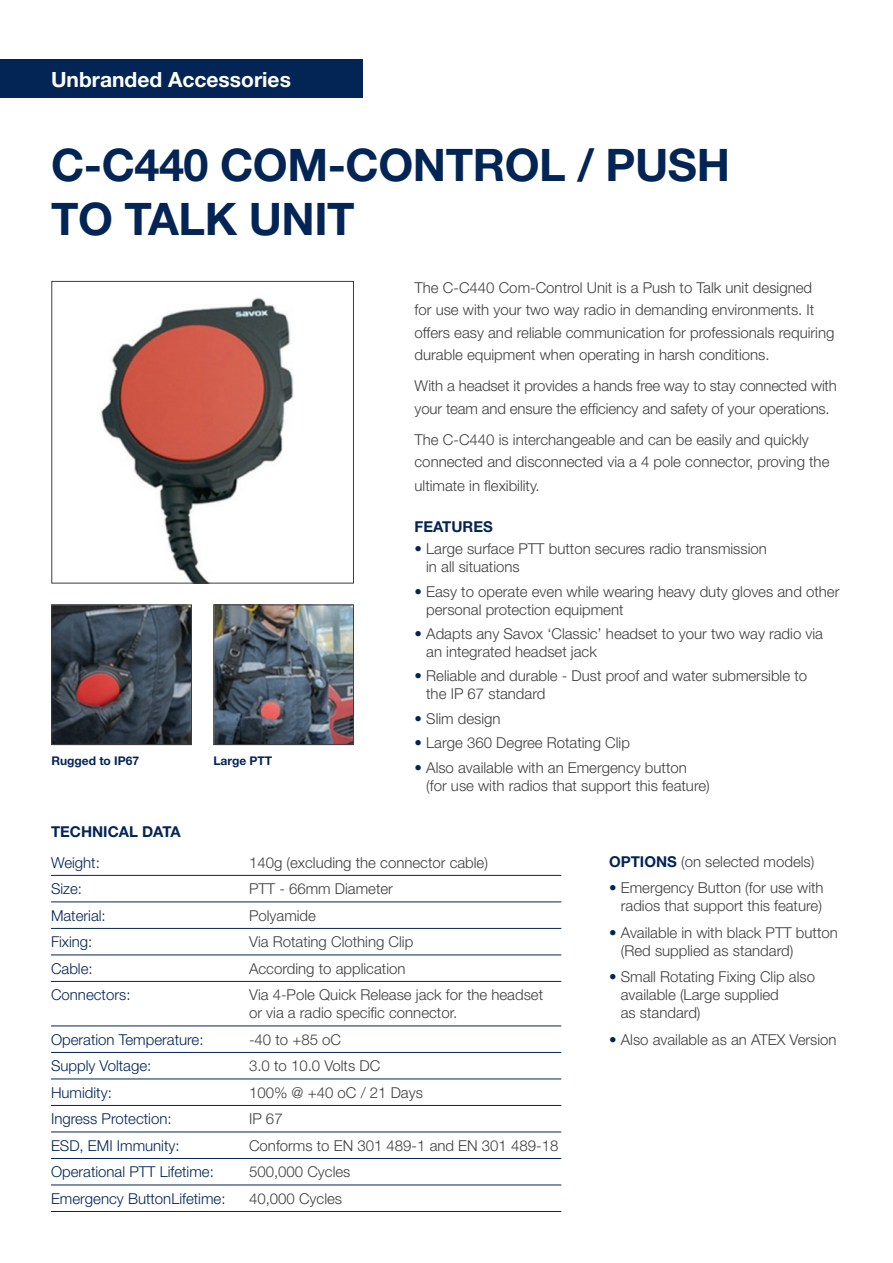
<style>
.page{position:relative;width:893px;height:1263px;background:#fff}
.page>*{position:absolute;margin:0;border:0;box-sizing:border-box;transform-origin:0 0}
.t1{font:700 44.85px/53.8px "Helvetica Neue";letter-spacing:-.01em;color:#032555}
.t2{font:700 21px "Helvetica Neue";color:#fff}
.t3{font:300 15px/18px "Helvetica Neue";color:#3e3e3f}
.t4{font:300 15px "Helvetica Neue";color:#032555}
.t5{font:700 15px "Helvetica Neue";color:#032555}
.t6{font:700 12px "Helvetica Neue";color:#032555}
.s1{color:#032555}
.s2{font-weight:700;color:#032555}
</style>
<div class="page">
<div style="left:0;top:60px;width:362px;height:38px;background:#032555"></div>
<hr style="left:51px;top:875px;width:510px;height:1px;background:#032555">
<hr style="left:51px;top:901px;width:510px;height:1px;background:#032555">
<hr style="left:51px;top:928px;width:510px;height:1px;background:#032555">
<hr style="left:51px;top:954px;width:510px;height:1px;background:#032555">
<hr style="left:51px;top:981px;width:510px;height:1px;background:#032555">
<hr style="left:51px;top:1025px;width:510px;height:1px;background:#032555">
<hr style="left:51px;top:1052px;width:510px;height:1px;background:#032555">
<hr style="left:51px;top:1078px;width:510px;height:1px;background:#032555">
<hr style="left:51px;top:1105px;width:510px;height:1px;background:#032555">
<hr style="left:51px;top:1131px;width:510px;height:1px;background:#032555">
<hr style="left:51px;top:1158px;width:510px;height:1px;background:#032555">
<hr style="left:51px;top:1184px;width:510px;height:1px;background:#032555">
<hr style="left:51px;top:1211px;width:510px;height:1px;background:#032555">
<img style="left:100px;top:297px;width:194px;height:284px">
<div style="left:51px;top:281px;width:303px;height:302px;border:1px solid #3e3e3f"></div>
<img style="left:215px;top:606px;width:137px;height:137px">
<div style="left:213px;top:604px;width:141px;height:141px;border:1px solid #3e3e3f"></div>
<img style="left:53px;top:606px;width:137px;height:137px">
<div style="left:51px;top:604px;width:141px;height:141px;border:1px solid #3e3e3f"></div>
<h2 class="t2" style="left:51px;top:66px;width:241px">Unbranded Accessories</h2>
<h1 class="t1" style="left:51px;top:137px;width:680px">C-C440 COM-CONTROL / PUSH<br>TO TALK UNIT</h1>
<p class="t6" style="left:51px;top:753px;width:89px">Rugged to IP67</p>
<p class="t6" style="left:213px;top:753px;width:60px">Large PTT</p>
<p class="t3" style="left:415px;top:276px;width:421px;line-height:22.5px">The C-C440 Com-Control Unit is a Push to Talk unit designed<br>for use with your two way radio in demanding environments. It offers easy and reliable communication for professionals requiring durable equipment when operating in harsh conditions.</p>
<p class="t3" style="left:415px;top:374px;width:424px;line-height:22.5px">With a headset it provides a hands free way to stay connected with your team and ensure the efficiency and safety of your operations.</p>
<p class="t3" style="left:415px;top:428px;width:416px;line-height:22.5px">The C-C440 is interchangeable and can be easily and quickly connected and disconnected via a 4 pole connector, proving the</p>
<p class="t3" style="left:415px;top:476px;width:127px">ultimate in flexibility.</p>
<p class="t5" style="left:415px;top:517px;width:80px">FEATURES</p>
<p class="t3" style="left:426px;top:540px;width:342px;text-indent:-12px"><span class="s1">•</span> Large surface PTT button secures radio transmission in all situations</p>
<p class="t3" style="left:426px;top:582px;width:415px;text-indent:-12px"><span class="s1">•</span> Easy to operate even while wearing heavy duty gloves and other personal protection equipment</p>
<p class="t3" style="left:426px;top:624px;width:398px;text-indent:-12px"><span class="s1">•</span> Adapts any Savox ‘Classic’ headset to your two way radio via an integrated headset jack</p>
<p class="t3" style="left:426px;top:667px;width:382px;text-indent:-12px"><span class="s1">•</span> Reliable and durable - Dust proof and water submersible to the IP 67 standard</p>
<p class="t3" style="left:415px;top:709px;width:88px"><span class="s1">•</span> Slim design</p>
<p class="t3" style="left:415px;top:733px;width:217px"><span class="s1">•</span> Large 360 Degree Rotating Clip</p>
<p class="t3" style="left:426px;top:758px;width:285px;text-indent:-12px"><span class="s1">•</span> Also available with an Emergency button (for use with radios that support this feature)</p>
<p class="t5" style="left:51px;top:822px;width:131px">TECHNICAL DATA</p>
<p class="t4" style="left:51px;top:853px;width:50px">Weight:</p>
<p class="t3" style="left:249px;top:853px;width:240px">140g (excluding the connector cable)</p>
<p class="t4" style="left:51px;top:879px;width:33px">Size:</p>
<p class="t3" style="left:249px;top:879px;width:145px">PTT - 66mm Diameter</p>
<p class="t4" style="left:51px;top:906px;width:56px">Material:</p>
<p class="t3" style="left:249px;top:906px;width:68px">Polyamide</p>
<p class="t4" style="left:51px;top:932px;width:43px">Fixing:</p>
<p class="t3" style="left:249px;top:932px;width:166px">Via Rotating Clothing Clip</p>
<p class="t4" style="left:51px;top:959px;width:43px">Cable:</p>
<p class="t3" style="left:249px;top:959px;width:158px">According to application</p>
<p class="t4" style="left:51px;top:985px;width:81px">Connectors:</p>
<p class="t3" style="left:249px;top:985px;width:296px">Via 4-Pole Quick Release jack for the headset or via a radio specific connector.</p>
<p class="t4" style="left:51px;top:1030px;width:154px">Operation Temperature:</p>
<p class="t3" style="left:249px;top:1030px;width:94px">-40 to +85 oC</p>
<p class="t4" style="left:51px;top:1056px;width:102px">Supply Voltage:</p>
<p class="t3" style="left:249px;top:1056px;width:133px">3.0 to 10.0 Volts DC</p>
<p class="t4" style="left:51px;top:1083px;width:62px">Humidity:</p>
<p class="t3" style="left:249px;top:1083px;width:175px">100% @ +40 oC / 21 Days</p>
<p class="t4" style="left:51px;top:1110px;width:122px">Ingress Protection:</p>
<p class="t3" style="left:249px;top:1109px;width:35px">IP 67</p>
<p class="t4" style="left:51px;top:1136px;width:130px">ESD, EMI Immunity:</p>
<p class="t3" style="left:249px;top:1136px;width:311px">Conforms to EN 301 489-1 and EN 301 489-18</p>
<p class="t4" style="left:51px;top:1163px;width:164px">Operational PTT Lifetime:</p>
<p class="t3" style="left:249px;top:1162px;width:103px">500,000 Cycles</p>
<p class="t4" style="left:51px;top:1189px;width:176px">Emergency ButtonLifetime:</p>
<p class="t3" style="left:249px;top:1189px;width:95px">40,000 Cycles</p>
<p class="t3" style="left:609px;top:852px;width:207px"><span class="s2">OPTIONS</span> (on selected models)</p>
<p class="t3" style="left:609px;top:878px;width:216px;text-align:right"><span class="s1">•</span> Emergency Button (for use with radios that support this feature)</p>
<p class="t3" style="left:621px;top:923px;width:219px;text-indent:-12px"><span class="s1">•</span> Available in with black PTT button (Red supplied as standard)</p>
<p class="t3" style="left:621px;top:967px;width:196px;text-indent:-12px"><span class="s1">•</span> Small Rotating Fixing Clip also available (Large supplied<br>as standard)</p>
<p class="t3" style="left:609px;top:1030px;width:229px"><span class="s1">•</span> Also available as an ATEX Version</p>
</div>
